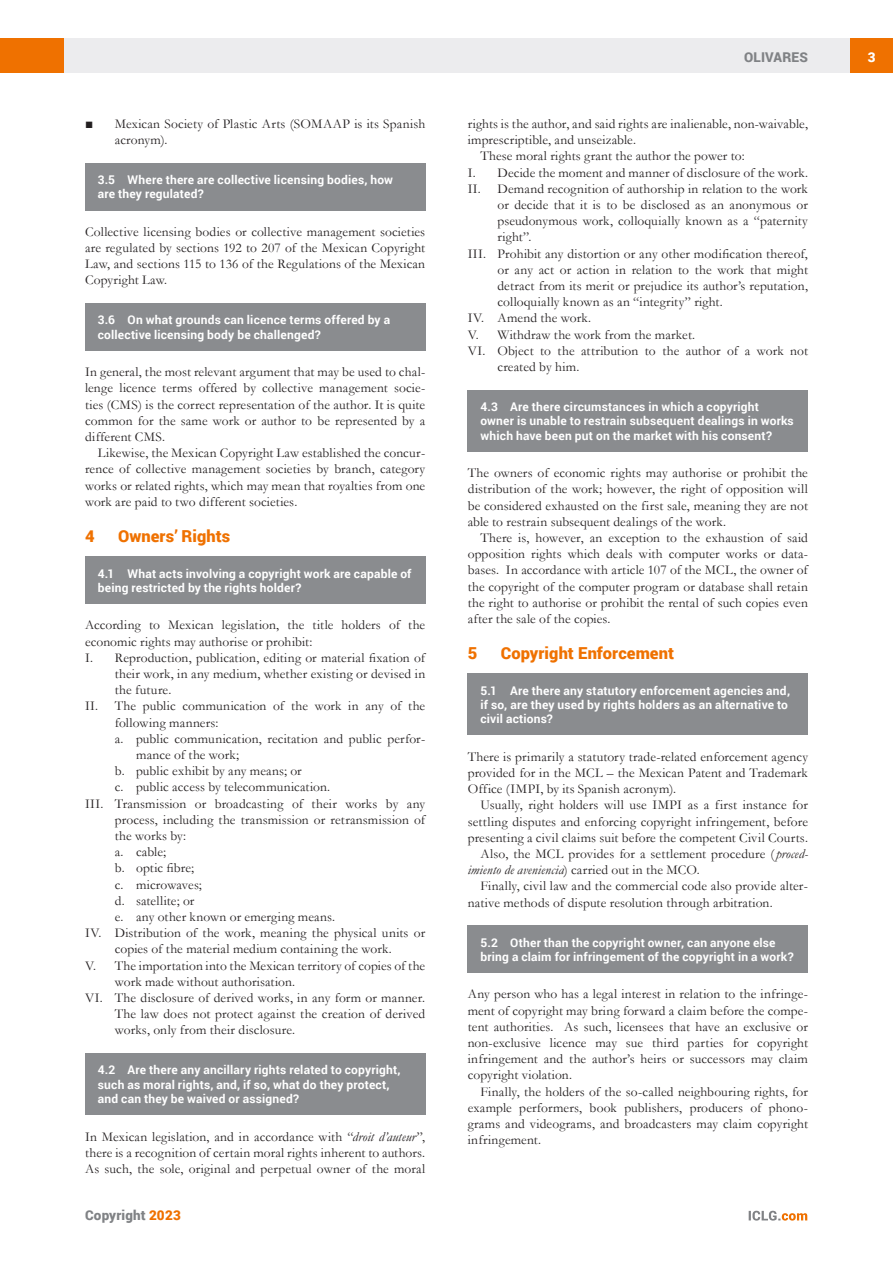
<style>
.page{position:relative;width:893px;height:1263px;background:#fff}
.page>*{position:absolute;margin:0;border:0;box-sizing:border-box;transform-origin:0 0}
.MS_Heading{font:900 16.5px "Roboto";letter-spacing:.005em;color:#ef7100}
.MS_Body_Text_-_First{font:13.5px/16.2px "Garamond";letter-spacing:.005em;color:#231f20;text-align:justify}
.ICLG_Letter_Number_L{font:13.5px/16.2px "Garamond";letter-spacing:.01em;color:#231f20;text-align:justify}
.MS_Body_Text_-_Secon{font:13.5px/16.2px "Garamond";letter-spacing:.01em;color:#231f20;text-align:justify}
.t1{font:900 13.5px "Roboto";letter-spacing:.015em;color:#808285}
.t2{font:900 13.5px "Roboto";color:#fff}
.MS_-_Question{font:700 12px/14.4px "Roboto";letter-spacing:.015em;color:#fff}
.MS_-_Question_follow{font:700 12px/14.4px "Roboto";letter-spacing:.015em;color:#fff}
.s1{font-style:italic}
.s2{color:#ef7100}
</style>
<div class="page">
<div style="left:64px;top:38px;width:786px;height:34px;background:#ececee"></div>
<div style="left:850px;top:38px;width:43px;height:34px;background:#ef7100"></div>
<div style="left:0;top:38px;width:64px;height:34px;background:#ef7100"></div>
<svg style="left:749px;top:1211px;width:58px;height:9px"></svg>
<div style="left:468px;top:390px;width:340px;height:61px;background:#8a8c8f"></div>
<div style="left:468px;top:673px;width:340px;height:62px;background:#8a8c8f"></div>
<div style="left:468px;top:925px;width:340px;height:48px;background:#8a8c8f"></div>
<div style="left:85px;top:163px;width:340px;height:47px;background:#8a8c8f"></div>
<div style="left:85px;top:303px;width:340px;height:48px;background:#8a8c8f"></div>
<div style="left:85px;top:556px;width:340px;height:48px;background:#8a8c8f"></div>
<div style="left:85px;top:1053px;width:340px;height:62px;background:#8a8c8f"></div>
<p class="MS_Body_Text_-_Secon" style="left:115px;top:115px;width:312px;text-indent:-30px">■ Mexican Society of Plastic Arts (SOMAAP is its Spanish acronym).</p>
<p class="MS_-_Question" style="left:98px;top:172px;width:297px">3.5 Where there are collective licensing bodies, how are they regulated?</p>
<p class="MS_Body_Text_-_First" style="left:85px;top:223px;width:342px">Collective licensing bodies or collective management societies are regulated by sections 192 to 207 of the Mexican Copyright Law, and sections 115 to 136 of the Regulations of the Mexican Copyright Law.</p>
<p class="MS_-_Question" style="left:98px;top:312px;width:294px">3.6 On what grounds can licence terms offered by a collective licensing body be challenged?</p>
<p class="MS_Body_Text_-_First" style="left:85px;top:364px;width:342px">In general, the most relevant argument that may be used to chal&shy;lenge licence terms offered by collective management socie&shy;ties (CMS) is the correct representation of the author. It is quite common for the same work or author to be represented by a different CMS.</p>
<p class="MS_Body_Text_-_Secon" style="left:85px;top:445px;width:342px;text-indent:13px">Likewise, the Mexican Copyright Law established the concur&shy;rence of collective management societies by branch, category works or related rights, which may mean that royalties from one work are paid to two different societies.</p>
<p class="MS_Heading" style="left:85px;top:524px;width:11px">4</p>
<p class="MS_Heading" style="left:118px;top:524px;width:114px">Owners’ Rights</p>
<p class="MS_-_Question_follow" style="left:98px;top:566px;width:315px">4.1 What acts involving a copyright work are capable of being restricted by the rights holder?</p>
<p class="MS_Body_Text_-_First" style="left:85px;top:617px;width:342px">According to Mexican legislation, the title holders of the economic rights may authorise or prohibit:</p>
<p class="ICLG_Letter_Number_L" style="left:115px;top:649px;width:312px;text-indent:-30px">I. Reproduction, publication, editing or material fixation of their work, in any medium, whether existing or devised in the future.</p>
<p class="ICLG_Letter_Number_L" style="left:115px;top:698px;width:312px;text-indent:-30px">II. The public communication of the work in any of the following manners:</p>
<p class="ICLG_Letter_Number_L" style="left:136px;top:730px;width:291px;text-indent:-21px">a. public communication, recitation and public perfor&shy;mance of the work;</p>
<p class="ICLG_Letter_Number_L" style="left:115px;top:762px;width:188px">b. public exhibit by any means; or</p>
<p class="ICLG_Letter_Number_L" style="left:115px;top:779px;width:217px">c. public access by telecommunication.</p>
<p class="ICLG_Letter_Number_L" style="left:115px;top:795px;width:312px;text-indent:-30px">III. Transmission or broadcasting of their works by any process, including the transmission or retransmission of the works by:</p>
<p class="ICLG_Letter_Number_L" style="left:115px;top:843px;width:53px">a. cable;</p>
<p class="ICLG_Letter_Number_L" style="left:115px;top:860px;width:81px">b. optic fibre;</p>
<p class="ICLG_Letter_Number_L" style="left:115px;top:876px;width:89px">c. microwaves;</p>
<p class="ICLG_Letter_Number_L" style="left:115px;top:892px;width:81px">d. satellite; or</p>
<p class="ICLG_Letter_Number_L" style="left:115px;top:908px;width:222px">e. any other known or emerging means.</p>
<p class="ICLG_Letter_Number_L" style="left:85px;top:924px;width:342px;text-align:center">IV. Distribution of the work, meaning the physical units or copies of the material medium containing the work.</p>
<p class="ICLG_Letter_Number_L" style="left:115px;top:957px;width:312px;text-indent:-30px">V. The importation into the Mexican territory of copies of the work made without authorisation.</p>
<p class="ICLG_Letter_Number_L" style="left:115px;top:989px;width:312px;text-indent:-30px">VI. The disclosure of derived works, in any form or manner.<br>The law does not protect against the creation of derived works, only from their disclosure.</p>
<p class="MS_-_Question" style="left:98px;top:1062px;width:304px">4.2 Are there any ancillary rights related to copyright, such as moral rights, and, if so, what do they protect, and can they be waived or assigned?</p>
<p class="MS_Body_Text_-_First" style="left:85px;top:1128px;width:342px">In Mexican legislation, and in accordance with “<span class="s1">droit d’auteur</span>”, there is a recognition of certain moral rights inherent to authors.<br>As such, the sole, original and perpetual owner of the moral</p>
<p class="t1" style="left:85px;top:1206px;width:97px">Copyright <span class="s2">2023</span></p>
<p class="t1" style="left:744px;top:48px;width:65px">OLIVARES</p>
<p class="t2" style="left:868px;top:48px;width:9px">3</p>
<p class="MS_Body_Text_-_First" style="left:468px;top:115px;width:342px">rights is the author, and said rights are inalienable, non-waivable, imprescriptible, and unseizable.</p>
<p class="MS_Body_Text_-_Secon" style="left:480px;top:148px;width:266px">These moral rights grant the author the power to:</p>
<p class="ICLG_Letter_Number_L" style="left:468px;top:164px;width:342px">I. Decide the moment and manner of disclosure of the work.</p>
<p class="ICLG_Letter_Number_L" style="left:497px;top:180px;width:312px;text-indent:-30px">II. Demand recognition of authorship in relation to the work or decide that it is to be disclosed as an anonymous or pseudonymous work, colloquially known as a “paternity right”.</p>
<p class="ICLG_Letter_Number_L" style="left:497px;top:245px;width:312px;text-indent:-30px">III. Prohibit any distortion or any other modification thereof, or any act or action in relation to the work that might detract from its merit or prejudice its author’s reputation, colloquially known as an “integrity” right.</p>
<p class="ICLG_Letter_Number_L" style="left:468px;top:310px;width:125px">IV. Amend the work.</p>
<p class="ICLG_Letter_Number_L" style="left:468px;top:326px;width:229px">V. Withdraw the work from the market.</p>
<p class="ICLG_Letter_Number_L" style="left:497px;top:342px;width:312px;text-indent:-30px">VI. Object to the attribution to the author of a work not created by him.</p>
<p class="MS_-_Question" style="left:480px;top:399px;width:315px">4.3 Are there circumstances in which a copyright owner is unable to restrain subsequent dealings in works which have been put on the market with his consent?</p>
<p class="MS_Body_Text_-_First" style="left:468px;top:464px;width:342px">The owners of economic rights may authorise or prohibit the distribution of the work; however, the right of opposition will be considered exhausted on the first sale, meaning they are not able to restrain subsequent dealings of the work.</p>
<p class="MS_Body_Text_-_Secon" style="left:468px;top:529px;width:342px;text-indent:13px">There is, however, an exception to the exhaustion of said opposition rights which deals with computer works or data&shy;bases. In accordance with article 107 of the MCL, the owner of the copyright of the computer program or database shall retain the right to authorise or prohibit the rental of such copies even after the sale of the copies.</p>
<p class="MS_Heading" style="left:468px;top:641px;width:11px">5</p>
<p class="MS_Heading" style="left:501px;top:641px;width:175px">Copyright Enforcement</p>
<p class="MS_-_Question_follow" style="left:480px;top:683px;width:311px">5.1 Are there any statutory enforcement agencies and, if so, are they used by rights holders as an alternative to civil actions?</p>
<p class="MS_Body_Text_-_First" style="left:468px;top:748px;width:342px">There is primarily a statutory trade-related enforcement agency provided for in the MCL – the Mexican Patent and Trademark Office (IMPI, by its Spanish acronym).</p>
<p class="MS_Body_Text_-_Secon" style="left:468px;top:797px;width:342px;text-indent:13px">Usually, right holders will use IMPI as a first instance for settling disputes and enforcing copyright infringement, before presenting a civil claims suit before the competent Civil Courts.</p>
<p class="MS_Body_Text_-_Secon" style="left:468px;top:845px;width:342px;text-indent:13px">Also, the MCL provides for a settlement procedure ( <span class="s1">proced&shy;imiento de aveniencia</span>) carried out in the MCO.</p>
<p class="MS_Body_Text_-_Secon" style="left:468px;top:878px;width:342px;text-indent:13px">Finally, civil law and the commercial code also provide alter&shy;native methods of dispute resolution through arbitration.</p>
<p class="MS_-_Question" style="left:480px;top:935px;width:315px">5.2 Other than the copyright owner, can anyone else bring a claim for infringement of the copyright in a work?</p>
<p class="MS_Body_Text_-_First" style="left:468px;top:986px;width:342px">Any person who has a legal interest in relation to the infringe&shy;ment of copyright may bring forward a claim before the compe&shy;tent authorities. As such, licensees that have an exclusive or non-exclusive licence may sue third parties for copyright infringement and the author’s heirs or successors may claim copyright violation.</p>
<p class="MS_Body_Text_-_Secon" style="left:468px;top:1083px;width:342px;text-indent:13px">Finally, the holders of the so-called neighbouring rights, for example performers, book publishers, producers of phono&shy;grams and videograms, and broadcasters may claim copyright infringement.</p>
</div>
